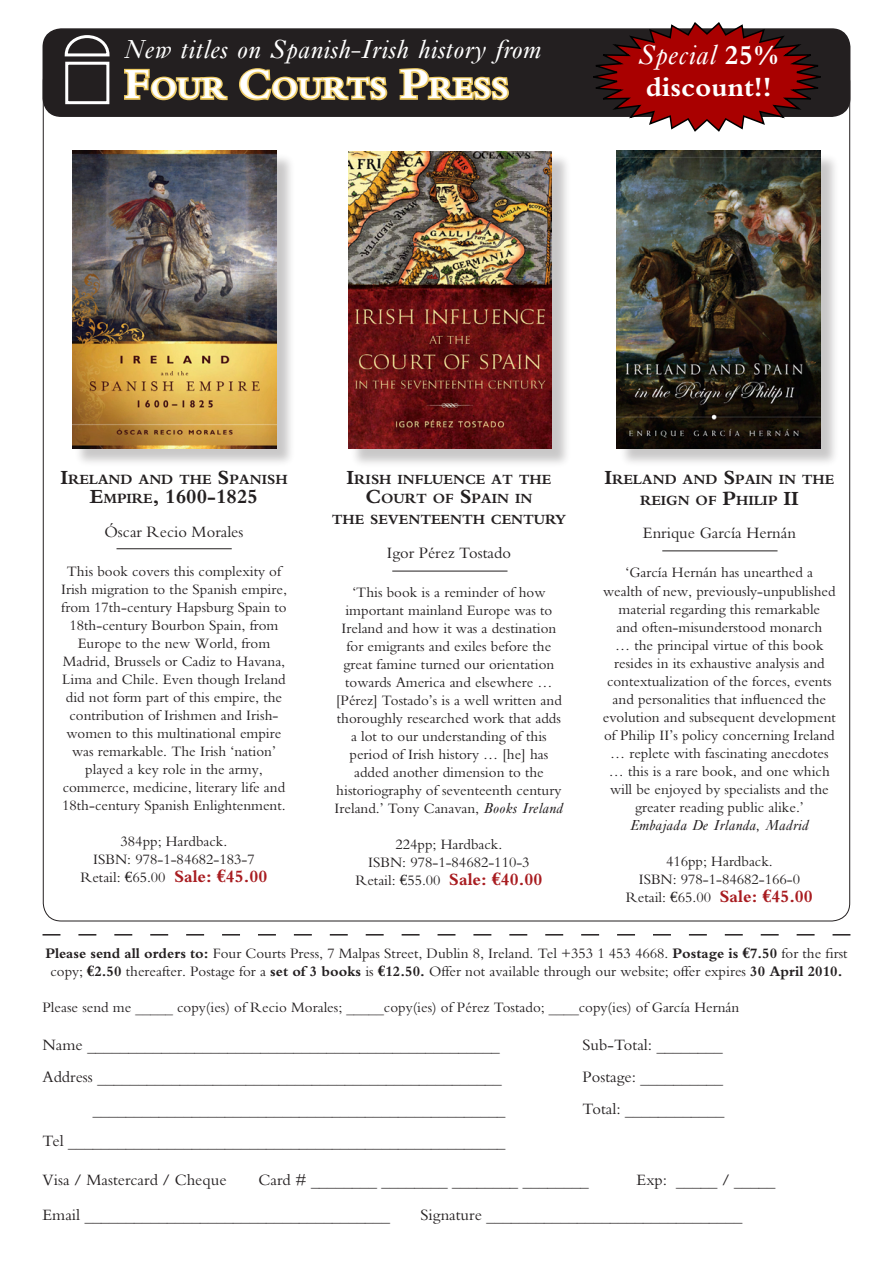
<style>
.page{position:relative;width:893px;height:1263px;background:#fff}
.page>*{position:absolute;margin:0;border:0;box-sizing:border-box;transform-origin:0 0}
.t1{font:700 31.5px "M Bembo";color:#fff}
.t2{font:700 28.5px/31.5px "M Bembo";color:#fff}
.t3{font:italic 27px "M Ehrhardt";color:#fff}
.t4{font:700 21px "M Bembo";color:#231f20}
.t5{font:16.5px "M Bembo";color:#231f20}
.t6{font:15px/18px "M Bembo";color:#231f20;text-align:center}
.t7{font:700 14.7px/19.5px "M Bembo";color:#231f20;text-align:center}
.s1{font-size:45px}
.s2{font-family:"M Ehrhardt";font-weight:400;font-style:italic}
.s3{font-size:21px}
.s4{font-size:14.7px}
.s5{font-family:"Euro Serif"}
.s6{font-weight:700;font-size:18px;color:#a81c20}
.s7{font-family:"Euro Serif";font-weight:700;font-size:18px;color:#a81c20}
.s8{font-family:"M Ehrhardt";font-style:italic}
.s9{font-weight:700}
.s10{font-family:"Euro Serif";font-weight:700}
</style>
<div class="page">
<div style="left:43px;top:29px;width:807px;height:87px;background:#231f20;border-radius:18px"></div>
<div style="left:43px;top:28px;width:807px;height:89px;border:2px solid #231f20;border-radius:18px"></div>
<svg style="left:64px;top:35px;width:46px;height:70px"></svg>
<svg style="left:43px;top:934px;width:807px;height:1px"></svg>
<svg style="left:125px;top:68px;width:103px;height:33px"></svg>
<svg style="left:239px;top:68px;width:149px;height:33px"></svg>
<svg style="left:399px;top:68px;width:110px;height:33px"></svg>
<div style="left:74px;top:152px;width:222px;height:316px;background:#231f20;opacity:.25"></div>
<img style="left:72px;top:151px;width:204px;height:298px">
<div style="left:349px;top:153px;width:223px;height:315px;background:#231f20;opacity:.25"></div>
<img style="left:348px;top:151px;width:204px;height:298px">
<div style="left:618px;top:152px;width:223px;height:316px;background:#231f20;opacity:.25"></div>
<img style="left:617px;top:151px;width:203px;height:298px">
<hr style="left:117px;top:548px;width:115px;height:1px;background:#231f20">
<hr style="left:392px;top:571px;width:115px;height:1px;background:#231f20">
<hr style="left:662px;top:551px;width:115px;height:1px;background:#231f20">
<svg style="left:585px;top:22px;width:244px;height:110px"></svg>
<p class="t3" style="left:124px;top:33px;width:419px">New titles on Spanish-Irish history from</p>
<p class="t1" style="left:124px;top:71px;width:387px"><span class="s1">F</span>OUR <span class="s1">C</span>OURTS <span class="s1">P</span>RESS</p>
<p class="t2" style="left:638px;top:40px;width:142px"><span class="s2">Special</span> 25%<br>DISCOUNT!!</p>
<p class="t7" style="left:60px;top:469px;width:229px"><span class="s3">I</span>RELAND AND THE <span class="s3">S</span>PANISH</p>
<p class="t4" style="left:90px;top:485px;width:170px">E<span class="s4">MPIRE</span>, 1600-1825</p>
<p class="t5" style="left:104px;top:523px;width:141px">Óscar Recio Morales</p>
<p class="t6" style="left:61px;top:562px;width:227px">This book covers this complexity of Irish migration to the Spanish empire, from 17th-century Hapsburg Spain to 18th-century Bourbon Spain, from Europe to the new World, from Madrid, Brussels or Cadiz to Havana, Lima and Chile. Even though Ireland did not form part of this empire, the contribution of Irishmen and Irish&shy;women to this multinational empire was remarkable. The Irish ‘nation’ played a key role in the army, commerce, medicine, literary life and 18th-century Spanish Enlightenment.</p>
<p class="t6" style="left:80px;top:832px;width:189px">384pp; Hardback.<br>ISBN: 978-1-84682-183-7<br>Retail: <span class="s5">$</span>65.00 <span class="s6">SALE:</span> <span class="s7">$</span><span class="s6">45.00</span></p>
<p class="t7" style="left:347px;top:469px;width:206px"><span class="s3">I</span>RISH INFLUENCE AT THE<br><span class="s3">C</span>OURT OF <span class="s3">S</span>PAIN IN</p>
<p class="t7" style="left:332px;top:510px;width:236px">THE SEVENTEENTH CENTURY</p>
<p class="t5" style="left:387px;top:544px;width:126px">Igor Pérez Tostado</p>
<p class="t6" style="left:334px;top:583px;width:230px">‘This book is a reminder of how important mainland Europe was to Ireland and how it was a destination for emigrants and exiles before the great famine turned our orientation towards America and elsewhere … [Pérez] Tostado’s is a well written and thoroughly researched work that adds a lot to our understanding of this period of Irish history … [he] has added another dimension to the historiography of seventeenth century Ireland.’ Tony Canavan, <span class="s8">Books Ireland</span></p>
<p class="t6" style="left:355px;top:835px;width:189px">224pp; Hardback.<br>ISBN: 978-1-84682-110-3<br>Retail: <span class="s5">$</span>55.00 <span class="s6">SALE:</span> <span class="s7">$</span><span class="s6">40.00</span></p>
<p class="t7" style="left:604px;top:469px;width:231px;line-height:21px"><span class="s3">I</span>RELAND AND <span class="s3">S</span>PAIN IN THE<br>REIGN OF <span class="s3">P</span>HILIP <span class="s3">II</span></p>
<p class="t5" style="left:643px;top:524px;width:155px">Enrique García Hernán</p>
<p class="t6" style="left:603px;top:564px;width:235px">‘García Hernán has unearthed a<br>wealth of new, previously-unpublished material regarding this remarkable<br>and often-misunderstood monarch<br>… the principal virtue of this book resides in its exhaustive analysis and contextualization of the forces, events and personalities that influenced the evolution and subsequent development of Philip II’s policy concerning Ireland … replete with fascinating anecdotes … this is a rare book, and one which will be enjoyed by specialists and the greater reading public alike.’<br><span class="s8">Embajada De Irlanda, Madrid</span></p>
<p class="t6" style="left:626px;top:852px;width:189px">416pp; Hardback.<br>ISBN: 978-1-84682-166-0<br>Retail: <span class="s5">$</span>65.00 <span class="s6">SALE:</span> <span class="s7">$</span><span class="s6">45.00</span></p>
<p class="t6" style="left:45px;top:945px;width:804px"><span class="s9">PLEASE SEND ALL ORDERS TO:</span> Four Courts Press, 7 Malpas Street, Dublin 8, Ireland. Tel +353 1 453 4668. <span class="s9">POSTAGE IS</span> <span class="s10">$</span><span class="s9">7.50</span> for the first copy; <span class="s10">$</span><span class="s9">2.50</span> thereafter. Postage for a <span class="s9">SET OF 3 BOOKS</span> is <span class="s10">$</span><span class="s9">12.50.</span> Offer not available through our website; offer expires <span class="s9">30 APRIL 2010.</span></p>
<p class="t6" style="left:43px;top:998px;width:698px">Please send me _____ copy(ies) of Recio Morales; _____copy(ies) of Pérez Tostado; ____copy(ies) of García Hernán</p>
<p class="t5" style="left:43px;top:1036px;width:459px">Name __________________________________________________</p>
<p class="t5" style="left:583px;top:1036px;width:142px">Sub-Total: ________</p>
<p class="t5" style="left:43px;top:1068px;width:461px">Address _________________________________________________</p>
<p class="t5" style="left:583px;top:1068px;width:142px">Postage: __________</p>
<p class="t5" style="left:93px;top:1100px;width:414px">__________________________________________________</p>
<p class="t5" style="left:583px;top:1100px;width:143px">Total: ____________</p>
<p class="t5" style="left:43px;top:1131px;width:464px">Tel _____________________________________________________</p>
<p class="t5" style="left:43px;top:1171px;width:186px">Visa / Mastercard / Cheque</p>
<p class="t5" style="left:259px;top:1171px;width:332px">Card # ________ ________ ________ ________</p>
<p class="t5" style="left:637px;top:1171px;width:140px">Exp: _____ / _____</p>
<p class="t5" style="left:43px;top:1206px;width:349px">Email _____________________________________</p>
<p class="t5" style="left:421px;top:1206px;width:323px">Signature _______________________________</p>
</div>
